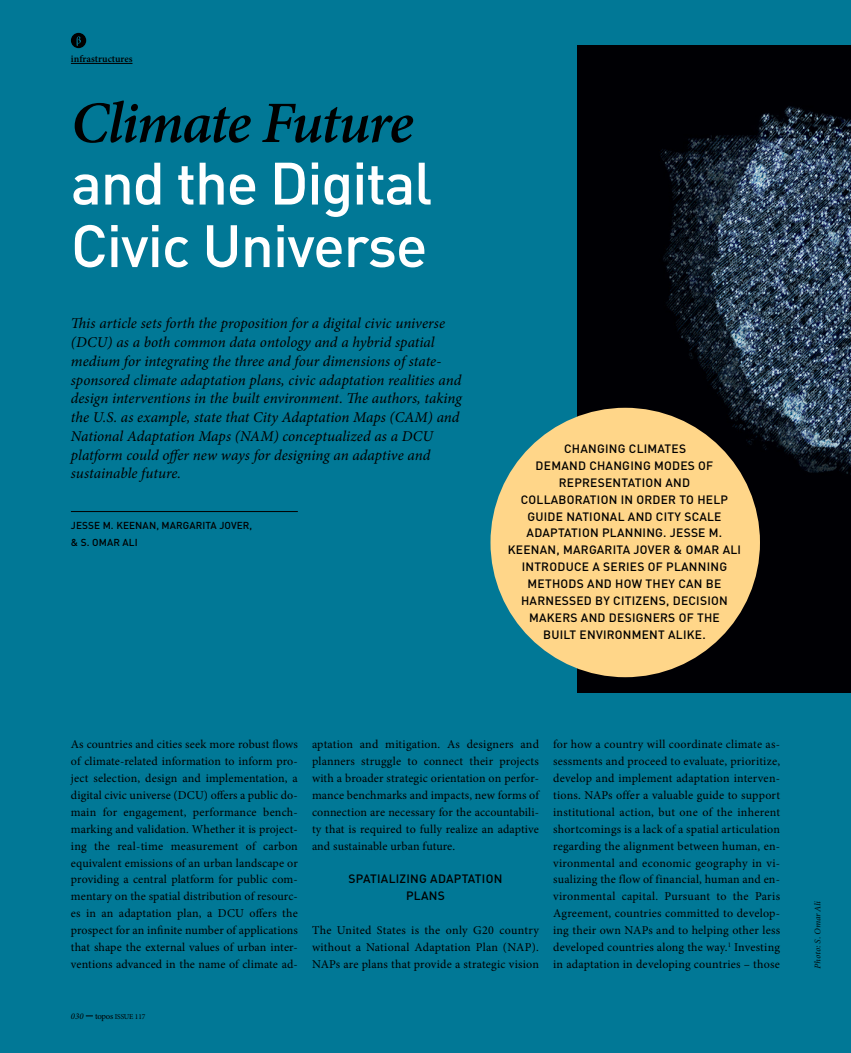
<style>
.page{position:relative;width:851px;height:1053px;background:#fff}
.page>*{position:absolute;margin:0;border:0;box-sizing:border-box;transform-origin:0 0}
._02_Maintitle{font:500 58.75px "DIN";letter-spacing:-.025em;color:#fff}
._01_Subtitle{font:italic 600 58.75px "Minion Pro";letter-spacing:-.03em;color:#000}
._03_Vorspann{font:italic 15px/18.8px "Minion Pro";color:#000}
._05a_Fliesstext_ohne{font:12px/16.9px "Minion Pro";letter-spacing:.01em;color:#000;text-align:justify}
._07_Bubble{font:500 12px/16.9px "DIN";letter-spacing:.02em;color:#000;text-align:center}
._06_Zwiti{font:500 12px/16.9px "DIN";letter-spacing:.02em;color:#000;text-align:center}
._04_Autor{font:500 10px/16.9px "DIN";letter-spacing:.01em;color:#000}
.t1{font:600 10px "Minion Pro";color:#000}
.t2{font:italic 8.75px "Minion";letter-spacing:.01em;color:#000}
.t3{font:italic 8.75px "Minion Pro";color:#000}
.t4{font:7.5px "Minion Pro";letter-spacing:-.02em;color:#000}
.s1{font-size:8.75px}
</style>
<div class="page">
<div style="left:0;top:0;width:850px;height:1052px;background:#017896"></div>
<img style="left:577px;top:45px;width:273px;height:647px">
<svg style="left:71px;top:33px;width:15px;height:15px"></svg>
<hr style="left:71px;top:63px;width:61px;height:1px;background:#000">
<hr style="left:71px;top:511px;width:227px;height:1px;background:#000">
<div style="left:490px;top:408px;width:269px;height:269px;background:#ffd689;border-radius:50%"></div>
<p class="t1" style="left:71px;top:51px;width:63px">infrastructures</p>
<p class="_01_Subtitle" style="left:71px;top:82px;width:344px">Climate Future</p>
<p class="_02_Maintitle" style="left:71px;top:146px;width:363px">and the Digital</p>
<p class="_02_Maintitle" style="left:71px;top:208px;width:358px">Civic Universe</p>
<p class="_03_Vorspann" style="left:71px;top:314px;width:392px">This article sets forth the proposition for a digital civic universe (DCU) as a both common data ontology and a hybrid spatial medium for integrating the three and four dimensions of state&shy;sponsored climate adaptation plans, civic adaptation realities and design interventions in the built environment. The authors, taking the U.S. as example, state that City Adaptation Maps (CAM) and National Adaptation Maps (NAM) conceptualized as a DCU platform could offer new ways for designing an adaptive and sustainable future.</p>
<p class="_04_Autor" style="left:71px;top:516px;width:183px">JESSE M. KEENAN, MARGARITA JOVER, &amp; S. OMAR ALI</p>
<p class="_07_Bubble" style="left:507px;top:440px;width:235px">CHANGING CLIMATES<br>DEMAND CHANGING MODES OF<br>REPRESENTATION AND<br>COLLABORATION IN ORDER TO HELP<br>GUIDE NATIONAL AND CITY SCALE<br>ADAPTATION PLANNING. JESSE M.<br>KEENAN, MARGARITA JOVER &amp; OMAR ALI<br>INTRODUCE A SERIES OF PLANNING<br>METHODS AND HOW THEY CAN BE<br>HARNESSED BY CITIZENS, DECISION<br>MAKERS AND DESIGNERS OF THE<br>BUILT ENVIRONMENT ALIKE.</p>
<p class="_05a_Fliesstext_ohne" style="left:71px;top:736px;width:228px">As countries and cities seek more robust flows of climate-related information to inform pro&shy;ject selection, design and implementation, a digital civic universe (DCU) offers a public do&shy;main for engagement, performance bench&shy;marking and validation. Whether it is project&shy;ing the real-time measurement of carbon equivalent emissions of an urban landscape or providing a central platform for public com&shy;mentary on the spatial distribution of resourc&shy;es in an adaptation plan, a DCU offers the prospect for an infinite number of applications that shape the external values of urban inter&shy;ventions advanced in the name of climate ad-</p>
<p class="_05a_Fliesstext_ohne" style="left:312px;top:736px;width:228px">aptation and mitigation. As designers and planners struggle to connect their projects with a broader strategic orientation on perfor&shy;mance benchmarks and impacts, new forms of connection are necessary for the accountabili&shy;ty that is required to fully realize an adaptive and sustainable urban future.</p>
<p class="_06_Zwiti" style="left:348px;top:870px;width:155px">SPATIALIZING ADAPTATION<br>PLANS</p>
<p class="_05a_Fliesstext_ohne" style="left:312px;top:921px;width:228px">The United States is the only G20 country without a National Adaptation Plan (NAP).<br>NAPs are plans that provide a strategic vision</p>
<p class="_05a_Fliesstext_ohne" style="left:553px;top:736px;width:228px">for how a country will coordinate climate as&shy;sessments and proceed to evaluate, prioritize, develop and implement adaptation interven&shy;tions. NAPs offer a valuable guide to support institutional action, but one of the inherent shortcomings is a lack of a spatial articulation regarding the alignment between human, en&shy;vironmental and economic geography in vi&shy;sualizing the flow of financial, human and en&shy;vironmental capital. Pursuant to the Paris Agreement, countries committed to develop&shy;ing their own NAPs and to helping other less developed countries along the way.<sup>1</sup> Investing in adaptation in developing countries – those</p>
<p class="t3" style="left:71px;top:1009px;width:14px">030</p>
<p class="t4" style="left:95px;top:1011px;width:52px"><span class="s1">topos</span> ISSUE 117</p>
<p class="t2" style="left:813px;top:968px;width:69px;rotate:-90deg">Photo: S. Omar Ali</p>
</div>
